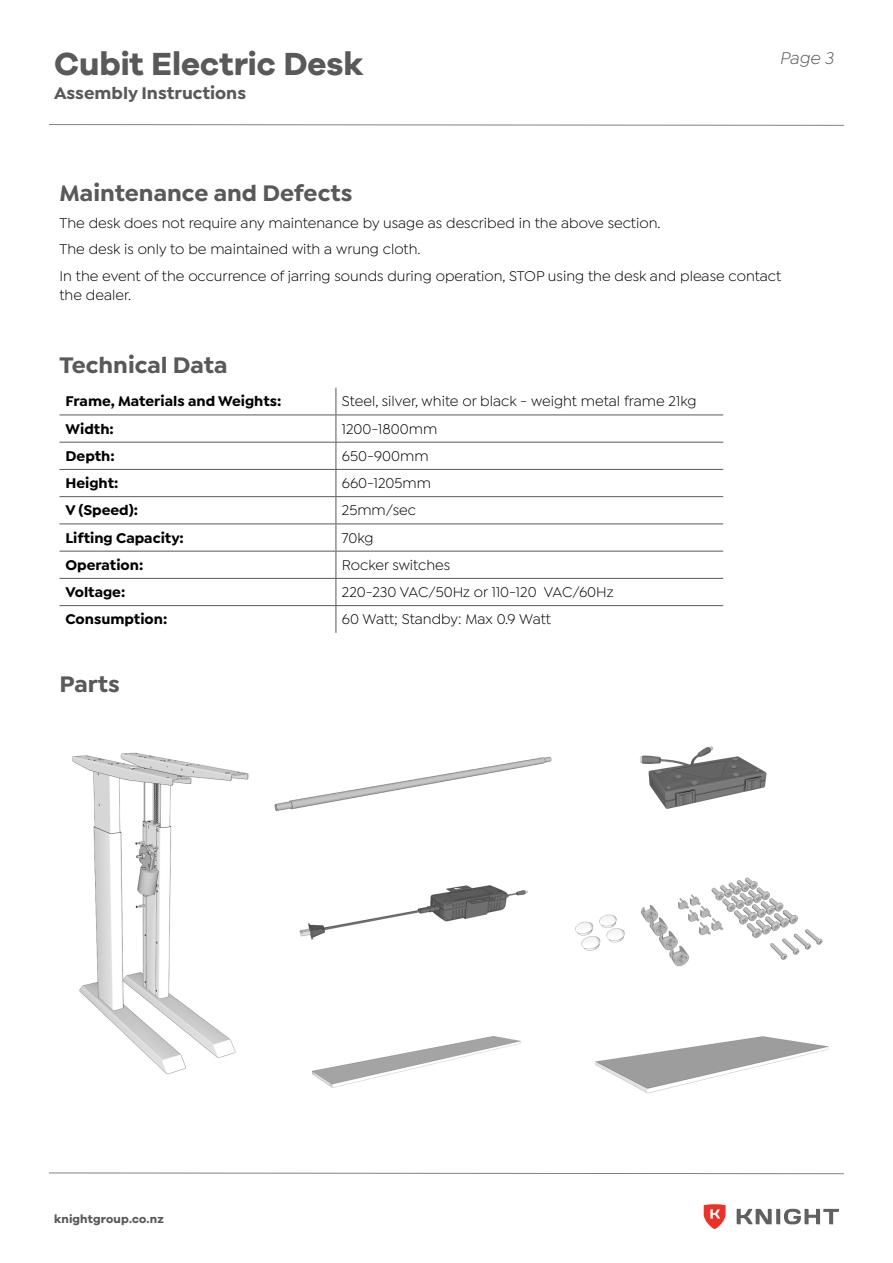
<style>
.page{position:relative;width:893px;height:1263px;background:#fff}
.page>*{position:absolute;margin:0;border:0;box-sizing:border-box;transform-origin:0 0}
.t1{font:700 33px "Galano Grotesque";letter-spacing:-.005em;color:#58595b}
.t2{font:700 24px "Isidora Sans";color:#58595b}
.t3{font:700 18px "Isidora Sans";color:#58595b}
.t4{font:italic 18px "Isidora Sans";color:#58595b}
.t5{font:15px/26.5px "Isidora Sans";color:#000}
.t6{font:700 15px "Isidora Sans";color:#000}
.t7{font:700 12px "Galano Grotesque";letter-spacing:.01em;color:#58595b}
</style>
<div class="page">
<svg style="left:48px;top:124px;width:796px;height:2px;background:#bfbfbf"></svg>
<svg style="left:49px;top:1172px;width:795px;height:2px"></svg>
<svg style="left:704px;top:1204px;width:21px;height:25px"></svg>
<svg style="left:737px;top:1209px;width:102px;height:15px"></svg>
<hr style="left:60px;top:415px;width:276px;height:1px;background:#58595b">
<hr style="left:336px;top:415px;width:387px;height:1px;background:#58595b">
<hr style="left:60px;top:442px;width:276px;height:1px;background:#58595b">
<hr style="left:336px;top:442px;width:387px;height:1px;background:#58595b">
<hr style="left:60px;top:469px;width:276px;height:1px;background:#58595b">
<hr style="left:336px;top:469px;width:387px;height:1px;background:#58595b">
<hr style="left:60px;top:496px;width:276px;height:1px;background:#58595b">
<hr style="left:336px;top:496px;width:387px;height:1px;background:#58595b">
<hr style="left:60px;top:523px;width:276px;height:1px;background:#58595b">
<hr style="left:336px;top:523px;width:387px;height:1px;background:#58595b">
<hr style="left:60px;top:551px;width:276px;height:1px;background:#58595b">
<hr style="left:336px;top:551px;width:387px;height:1px;background:#58595b">
<hr style="left:60px;top:578px;width:276px;height:1px;background:#58595b">
<hr style="left:336px;top:578px;width:387px;height:1px;background:#58595b">
<hr style="left:60px;top:605px;width:276px;height:1px;background:#58595b">
<hr style="left:336px;top:605px;width:387px;height:1px;background:#58595b">
<svg style="left:336px;top:388px;width:1px;height:245px"></svg>
<img style="left:72px;top:752px;width:177px;height:323px">
<img style="left:274px;top:756px;width:278px;height:55px">
<img style="left:299px;top:885px;width:229px;height:55px">
<img style="left:640px;top:746px;width:127px;height:63px">
<img style="left:575px;top:877px;width:248px;height:90px">
<img style="left:312px;top:1036px;width:209px;height:52px">
<img style="left:595px;top:1036px;width:234px;height:58px">
<h1 class="t1" style="left:54px;top:43px;width:311px">Cubit Electric Desk</h1>
<p class="t3" style="left:54px;top:82px;width:194px">Assembly Instructions</p>
<p class="t4" style="left:779px;top:48px;width:56px">Page 3</p>
<h2 class="t2" style="left:60px;top:178px;width:294px">Maintenance and Defects</h2>
<p class="t5" style="left:60px;top:209px;width:723px">The desk does not require any maintenance by usage as described in the above section.<br>The desk is only to be maintained with a wrung cloth.<br>In the event of the occurrence of jarring sounds during operation, STOP using the desk and please contact</p>
<p class="t5" style="left:60px;top:282px;width:73px">the dealer.</p>
<h2 class="t2" style="left:60px;top:350px;width:170px">Technical Data</h2>
<p class="t6" style="left:66px;top:392px;width:217px">Frame, Materials and Weights:</p>
<p class="t5" style="left:342px;top:388px;width:356px">Steel, silver, white or black - weight metal frame 21kg</p>
<p class="t6" style="left:66px;top:419px;width:50px">Width:</p>
<p class="t5" style="left:342px;top:415px;width:97px">1200-1800mm</p>
<p class="t6" style="left:66px;top:447px;width:51px">Depth:</p>
<p class="t5" style="left:342px;top:443px;width:88px">650-900mm</p>
<p class="t6" style="left:66px;top:474px;width:54px">Height:</p>
<p class="t5" style="left:342px;top:470px;width:91px">660-1205mm</p>
<p class="t6" style="left:66px;top:501px;width:74px">V (Speed):</p>
<p class="t5" style="left:342px;top:497px;width:75px">25mm/sec</p>
<p class="t6" style="left:66px;top:528px;width:120px">Lifting Capacity:</p>
<p class="t5" style="left:342px;top:524px;width:33px">70kg</p>
<p class="t6" style="left:66px;top:556px;width:79px">Operation:</p>
<p class="t5" style="left:342px;top:552px;width:110px">Rocker switches</p>
<p class="t6" style="left:66px;top:583px;width:61px">Voltage:</p>
<p class="t5" style="left:342px;top:579px;width:273px">220-230 VAC/50Hz or 110-120 VAC/60Hz</p>
<p class="t6" style="left:66px;top:610px;width:103px">Consumption:</p>
<p class="t5" style="left:342px;top:606px;width:211px">60 Watt; Standby: Max 0.9 Watt</p>
<h2 class="t2" style="left:60px;top:670px;width:62px">Parts</h2>
<p class="t7" style="left:54px;top:1211px;width:111px">knightgroup.co.nz</p>
</div>
